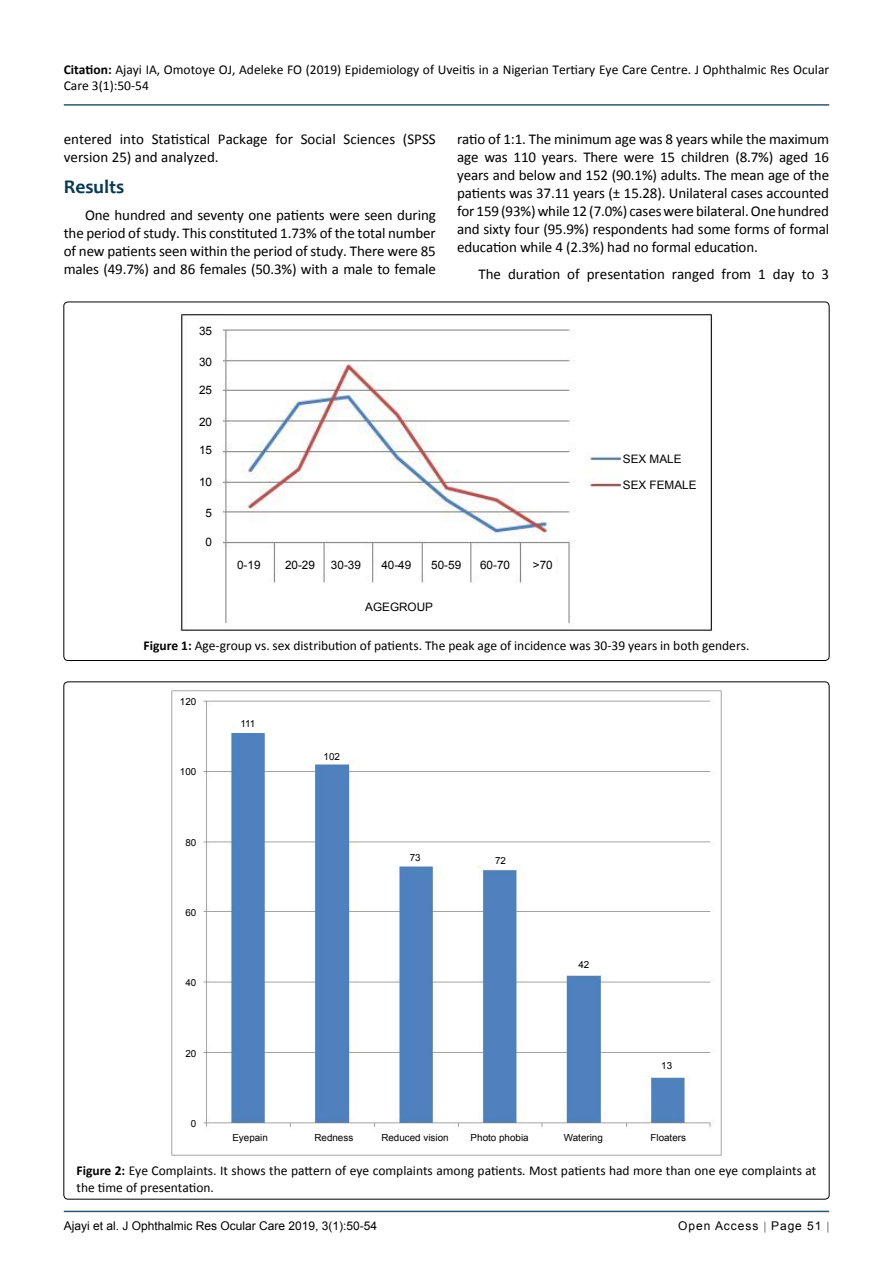
<style>
.page{position:relative;width:893px;height:1263px;background:#fff}
.page>*{position:absolute;margin:0;border:0;box-sizing:border-box;transform-origin:0 0}
.t1{font:700 19.5px "Candara";color:#073950}
.t2{font:15px/18px "Calibri";color:#000;text-align:justify}
.t3{font:13.5px/16.2px "Calibri";color:#000}
.t4{font:12px "Arial";color:#000}
.t5{font:12px "Arial";letter-spacing:.08em;color:#000}
.t6{font:11.7px "Arial";color:#000}
.t7{font:9.75px "Arial";color:#000}
.s1{font-weight:700}
</style>
<div class="page">
<hr style="left:64px;top:1211px;width:765px;height:1px;background:#073950">
<hr style="left:64px;top:104px;width:765px;height:2px;background:#073950">
<img style="left:180px;top:314px;width:532px;height:317px">
<div style="left:621px;top:451px;width:81px;height:45px;background:#fff"></div>
<div style="left:526px;top:552px;width:30px;height:23px;background:#fff"></div>
<div style="left:472px;top:552px;width:44px;height:23px;background:#fff"></div>
<div style="left:426px;top:552px;width:40px;height:26px;background:#fff"></div>
<div style="left:377px;top:552px;width:42px;height:23px;background:#fff"></div>
<div style="left:329px;top:552px;width:43px;height:23px;background:#fff"></div>
<div style="left:279px;top:552px;width:41px;height:26px;background:#fff"></div>
<div style="left:231px;top:552px;width:39px;height:26px;background:#fff"></div>
<div style="left:329px;top:594px;width:133px;height:34px;background:#fff"></div>
<div style="left:190px;top:319px;width:32px;height:253px;background:#fff"></div>
<img style="left:171px;top:690px;width:551px;height:466px">
<div style="left:236px;top:713px;width:25px;height:19px;background:#fff"></div>
<div style="left:320px;top:744px;width:25px;height:19px;background:#fff"></div>
<div style="left:404px;top:846px;width:25px;height:18px;background:#fff"></div>
<div style="left:487px;top:848px;width:25px;height:18px;background:#fff"></div>
<div style="left:573px;top:953px;width:25px;height:18px;background:#fff"></div>
<div style="left:655px;top:1056px;width:25px;height:18px;background:#fff"></div>
<div style="left:177px;top:694px;width:26px;height:444px;background:#fff"></div>
<div style="left:221px;top:1129px;width:482px;height:18px;background:#fff"></div>
<p class="t3" style="left:64px;top:61px;width:767px"><span class="s1">Citation:</span> Ajayi IA, Omotoye OJ, Adeleke FO (2019) Epidemiology of Uveitis in a Nigerian Tertiary Eye Care Centre. J Ophthalmic Res Ocular<br>Care 3(1):50-54</p>
<p class="t2" style="left:64px;top:130px;width:374px">entered into Statistical Package for Social Sciences (SPSS version 25) and analyzed.</p>
<h1 class="t1" style="left:64px;top:175px;width:62px">Results</h1>
<p class="t2" style="left:64px;top:206px;width:374px;text-indent:21px">One hundred and seventy one patients were seen during the period of study. This constituted 1.73% of the total number of new patients seen within the period of study. There were 85 males (49.7%) and 86 females (50.3%) with a male to female</p>
<p class="t6" style="left:199px;top:323px;width:15px">35</p>
<p class="t6" style="left:199px;top:354px;width:15px">30</p>
<p class="t6" style="left:199px;top:383px;width:15px">25</p>
<p class="t6" style="left:199px;top:414px;width:15px">20</p>
<p class="t6" style="left:199px;top:443px;width:15px">15</p>
<p class="t6" style="left:199px;top:474px;width:15px">10</p>
<p class="t6" style="left:206px;top:505px;width:8px">5</p>
<p class="t6" style="left:206px;top:534px;width:8px">0</p>
<p class="t2" style="left:457px;top:130px;width:374px">ratio of 1:1. The minimum age was 8 years while the maximum age was 110 years. There were 15 children (8.7%) aged 16 years and below and 152 (90.1%) adults. The mean age of the patients was 37.11 years (± 15.28). Unilateral cases accounted for 159 (93%) while 12 (7.0%) cases were bilateral. One hundred and sixty four (95.9%) respondents had some forms of formal education while 4 (2.3%) had no formal education.</p>
<p class="t2" style="left:478px;top:265px;width:352px">The duration of presentation ranged from 1 day to 3</p>
<p class="t6" style="left:623px;top:452px;width:60px">SEX MALE</p>
<p class="t6" style="left:623px;top:477px;width:75px">SEX FEMALE</p>
<p class="t6" style="left:237px;top:557px;width:25px">0-19</p>
<p class="t6" style="left:285px;top:557px;width:32px">20-29</p>
<p class="t6" style="left:331px;top:557px;width:32px">30-39</p>
<p class="t6" style="left:381px;top:557px;width:32px">40-49</p>
<p class="t6" style="left:431px;top:557px;width:32px">50-59</p>
<p class="t6" style="left:480px;top:557px;width:32px">60-70</p>
<p class="t6" style="left:533px;top:557px;width:21px">&gt;70</p>
<p class="t6" style="left:365px;top:599px;width:69px">AGEGROUP</p>
<p class="t3" style="left:144px;top:637px;width:607px"><span class="s1">Figure 1:</span> Age-group vs. sex distribution of patients. The peak age of incidence was 30-39 years in both genders.</p>
<p class="t7" style="left:180px;top:695px;width:18px">120</p>
<p class="t7" style="left:180px;top:765px;width:18px">100</p>
<p class="t7" style="left:185px;top:836px;width:12px">80</p>
<p class="t7" style="left:185px;top:906px;width:12px">60</p>
<p class="t7" style="left:185px;top:976px;width:12px">40</p>
<p class="t7" style="left:185px;top:1047px;width:12px">20</p>
<p class="t7" style="left:191px;top:1117px;width:7px">0</p>
<p class="t7" style="left:240px;top:717px;width:16px">111</p>
<p class="t7" style="left:324px;top:750px;width:18px">102</p>
<p class="t7" style="left:410px;top:851px;width:12px">73</p>
<p class="t7" style="left:495px;top:854px;width:12px">72</p>
<p class="t7" style="left:578px;top:958px;width:12px">42</p>
<p class="t7" style="left:661px;top:1059px;width:12px">13</p>
<p class="t7" style="left:232px;top:1131px;width:37px">Eyepain</p>
<p class="t7" style="left:314px;top:1131px;width:40px">Redness</p>
<p class="t7" style="left:381px;top:1131px;width:69px">Reduced vision</p>
<p class="t7" style="left:471px;top:1131px;width:60px">Photo phobia</p>
<p class="t7" style="left:564px;top:1131px;width:41px">Watering</p>
<p class="t7" style="left:650px;top:1131px;width:37px">Floaters</p>
<p class="t3" style="left:77px;top:1163px;width:741px"><span class="s1">Figure 2:</span> Eye Complaints. It shows the pattern of eye complaints among patients. Most patients had more than one eye complaints at the time of presentation.</p>
<p class="t4" style="left:64px;top:1218px;width:315px">Ajayi et al. J Ophthalmic Res Ocular Care 2019, 3(1):50-54</p>
<p class="t5" style="left:678px;top:1218px;width:145px">Open Access Page 51</p>
</div>
